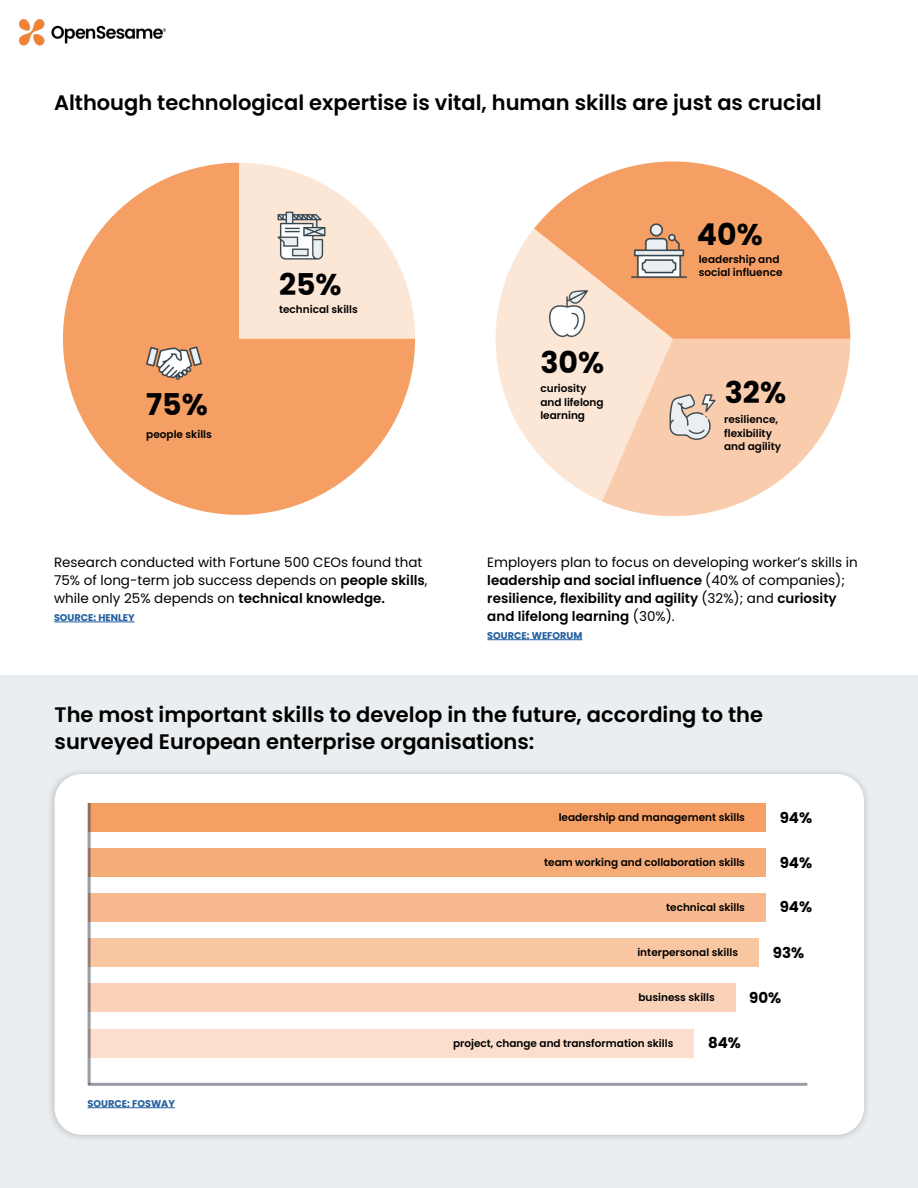
<style>
.page{position:relative;width:918px;height:1188px;background:#fff}
.page>*{position:absolute;margin:0;border:0;box-sizing:border-box;transform-origin:0 0}
.t1{font:700 30px "Poppins";color:#000}
.t2{font:600 21px/27px "Poppins";color:#000}
.t3{font:700 15px "Poppins";color:#000}
.t4{font:600 13.5px/18px "Poppins";color:#000}
.t5{font:13.5px/18px "Poppins";color:#000}
.t6{font:600 10.5px/13.5px "Poppins";color:#000}
.t7{font:600 10.5px "Poppins";color:#000101}
.t8{font:700 9.75px "Poppins";color:#215e9e}
.s1{font-weight:600}
.s2{font-weight:400}
</style>
<div class="page">
<img style="left:19px;top:19px;width:147px;height:27px">
<div style="left:0;top:675px;width:918px;height:513px;background:#eaeef0"></div>
<svg style="left:63px;top:163px;width:352px;height:352px;fill:#f59f64"></svg>
<svg style="left:239px;top:163px;width:176px;height:176px"></svg>
<div style="left:46px;top:767px;width:825px;height:377px;background:#000;opacity:.2"></div>
<div style="left:55px;top:774px;width:809px;height:361px;background:#fff;border-radius:27px"></div>
<svg style="left:496px;top:229px;width:106px;height:272px;fill:#fce6d6"></svg>
<svg style="left:602px;top:339px;width:248px;height:177px;fill:#f9ccad"></svg>
<svg style="left:534px;top:161px;width:316px;height:178px;fill:#f59f64"></svg>
<img style="left:126px;top:315px;width:97px;height:96px">
<img style="left:259px;top:194px;width:85px;height:84px">
<img style="left:527px;top:272px;width:84px;height:84px">
<img style="left:657px;top:375px;width:71px;height:84px">
<img style="left:609px;top:201px;width:99px;height:99px">
<div style="left:88px;top:803px;width:678px;height:28px;background:#f59f64"></div>
<div style="left:88px;top:848px;width:678px;height:29px;background:#f6ac79"></div>
<div style="left:88px;top:893px;width:678px;height:29px;background:#f7b98d"></div>
<div style="left:88px;top:938px;width:671px;height:29px;background:#f9c6a2"></div>
<div style="left:88px;top:984px;width:648px;height:28px;background:#fad2b7"></div>
<div style="left:88px;top:1029px;width:606px;height:28px;background:#fbdfcc"></div>
<hr style="left:88px;top:1107px;width:87px;height:1px;background:#215e9e">
<hr style="left:88px;top:1083px;width:719px;height:3px;background:#333b4b">
<hr style="left:88px;top:803px;width:3px;height:282px;background:#333b4b">
<hr style="left:54px;top:622px;width:81px;height:1px;background:#215e9e">
<hr style="left:487px;top:639px;width:95px;height:1px;background:#215e9e">
<h2 class="t2" style="left:54px;top:89px;width:769px">Although technological expertise is vital, human skills are just as crucial</h2>
<h1 class="t1" style="left:146px;top:387px;width:63px">75%</h1>
<p class="t6" style="left:146px;top:427px;width:67px">people skills</p>
<h1 class="t1" style="left:279px;top:268px;width:64px">25%</h1>
<p class="t6" style="left:279px;top:303px;width:80px">technical skills</p>
<h1 class="t1" style="left:540px;top:346px;width:65px">30%</h1>
<p class="t6" style="left:540px;top:382px;width:65px">curiosity and lifelong learning</p>
<h1 class="t1" style="left:697px;top:217px;width:67px">40%</h1>
<p class="t6" style="left:699px;top:253px;width:85px">leadership and social influence</p>
<h1 class="t1" style="left:725px;top:375px;width:63px">32%</h1>
<p class="t6" style="left:724px;top:413px;width:59px">resilience, flexibility and agility</p>
<p class="t5" style="left:54px;top:554px;width:375px">Research conducted with Fortune 500 CEOs found that<br>75% of long-term job success depends on <span class="s1">people skills</span>, while only 25% depends on <span class="s1">technical knowledge.</span></p>
<p class="t4" style="left:487px;top:554px;width:372px"><span class="s2">Employers plan to focus on developing worker’s skills in </span>leadership and social influence <span class="s2">(40% of companies); </span>resilience, flexibility and agility <span class="s2">(32%); and</span> curiosity and lifelong learning <span class="s2">(30%).</span></p>
<p class="t8" style="left:54px;top:612px;width:82px">SOURCE: HENLEY</p>
<p class="t8" style="left:487px;top:630px;width:97px">SOURCE: WEFORUM</p>
<h2 class="t2" style="left:55px;top:702px;width:710px">The most important skills to develop in the future, according to the surveyed European enterprise organisations:</h2>
<p class="t8" style="left:88px;top:1098px;width:89px">SOURCE: FOSWAY</p>
<h3 class="t3" style="left:780px;top:809px;width:34px">94%</h3>
<p class="t7" style="left:559px;top:811px;width:188px">leadership and management skills</p>
<p class="t6" style="left:544px;top:856px;width:202px">team working and collaboration skills</p>
<p class="t6" style="left:666px;top:901px;width:80px">technical skills</p>
<p class="t6" style="left:637px;top:945px;width:102px">interpersonal skills</p>
<p class="t6" style="left:638px;top:991px;width:78px">business skills</p>
<p class="t6" style="left:453px;top:1036px;width:222px">project, change and transformation skills</p>
<h3 class="t3" style="left:780px;top:854px;width:34px">94%</h3>
<h3 class="t3" style="left:780px;top:898px;width:34px">94%</h3>
<h3 class="t3" style="left:773px;top:944px;width:33px">93%</h3>
<h3 class="t3" style="left:749px;top:989px;width:34px">90%</h3>
<h3 class="t3" style="left:708px;top:1034px;width:34px">84%</h3>
</div>
